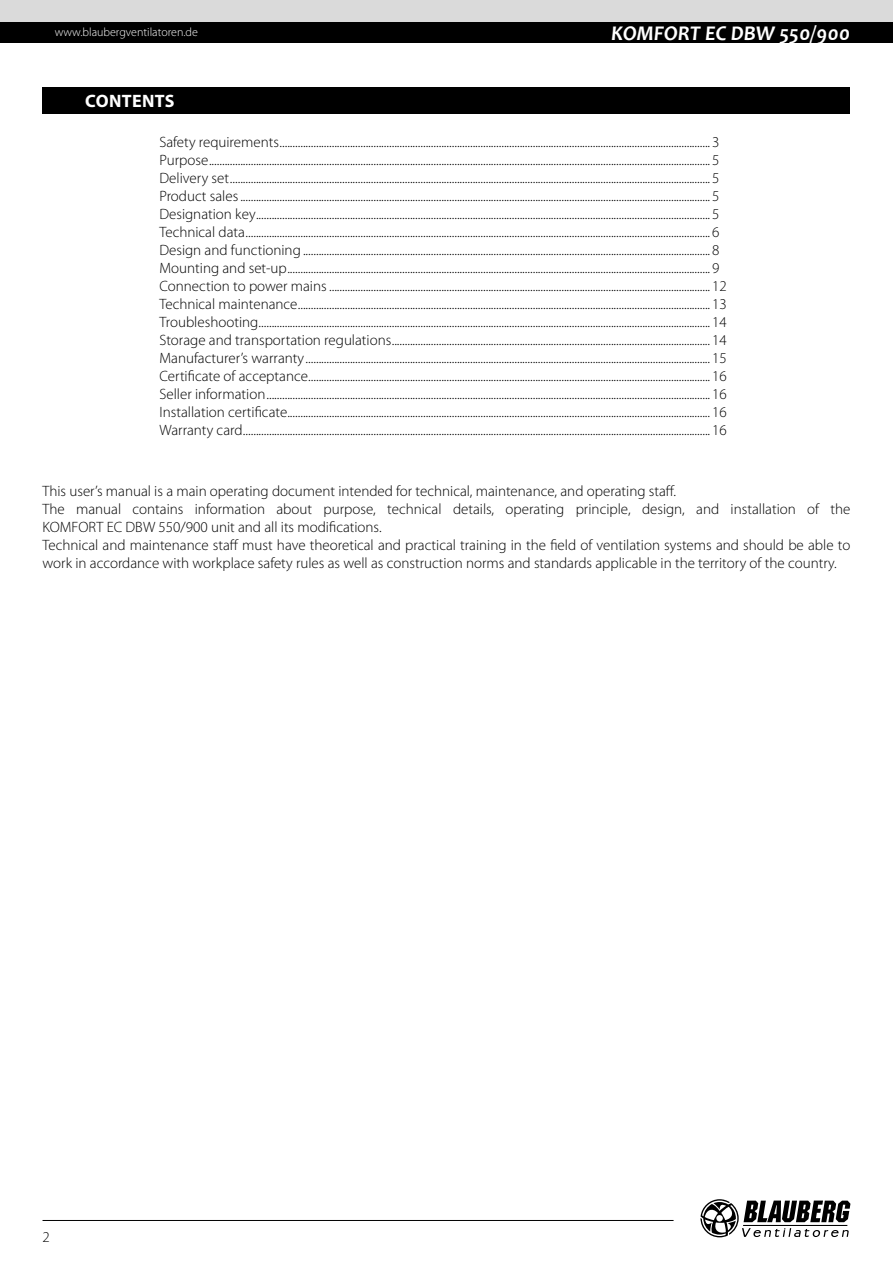
<style>
.page{position:relative;width:893px;height:1263px;background:#fff}
.page>*{position:absolute;margin:0;border:0;box-sizing:border-box;transform-origin:0 0}
.t1{font:italic 700 21px "Candara";color:#fff}
.t2{font:700 18px "Myriad Pro";letter-spacing:.02em;color:#fff}
.t3{font:300 15px/18px "Myriad Pro";color:#000}
.t4{font:300 12px "Myriad Pro";color:#fff}
</style>
<div class="page">
<div style="left:0;top:21px;width:893px;height:22px;background:#000"></div>
<svg style="left:700px;top:1199px;width:150px;height:38px"></svg>
<hr style="left:43px;top:1220px;width:631px;height:1px;background:#000">
<div style="left:0;top:0;width:893px;height:21px;background:#dadada"></div>
<div style="left:43px;top:87px;width:807px;height:27px;background:#000"></div>
<p class="t4" style="left:55px;top:26px;width:145px">www.blaubergventilatoren.de</p>
<h1 class="t1" style="left:611px;top:20px;width:67px">KOMFORT</h1>
<h1 class="t1" style="left:705px;top:20px;width:147px">EC DBW 550/900</h1>
<p class="t2" style="left:85px;top:89px;width:91px">CONTENTS</p>
<p class="t3" style="left:159px;top:134px;width:569px">Safety requirements..................................................................................................................................................................... 3<br>Purpose................................................................................................................................................................................................ 5<br>Delivery set........................................................................................................................................................................................ 5<br>Product sales.................................................................................................................................................................................... 5<br>Designation key.............................................................................................................................................................................. 5<br>Technical data.................................................................................................................................................................................. 6<br>Design and functioning ............................................................................................................................................................ 8<br>Mounting and set-up.................................................................................................................................................................. 9<br>Connection to power mains .................................................................................................................................................. 12<br>Technical maintenance.............................................................................................................................................................. 13<br>Troubleshooting............................................................................................................................................................................. 14<br>Storage and transportation regulations.......................................................................................................................... 14<br>Manufacturer’s warranty........................................................................................................................................................... 15<br>Certificate of acceptance.......................................................................................................................................................... 16<br>Seller information.......................................................................................................................................................................... 16<br>Installation certificate.................................................................................................................................................................. 16<br>Warranty card................................................................................................................................................................................... 16</p>
<p class="t3" style="left:43px;top:482px;width:809px">This user’s manual is a main operating document intended for technical, maintenance, and operating staff.<br>The manual contains information about purpose, technical details, operating principle, design, and installation of the KOMFORT EC DBW 550/900 unit and all its modifications.<br>Technical and maintenance staff must have theoretical and practical training in the field of ventilation systems and should be able to work in accordance with workplace safety rules as well as construction norms and standards applicable in the territory of the country.</p>
<p class="t3" style="left:43px;top:1228px;width:9px">2</p>
</div>
